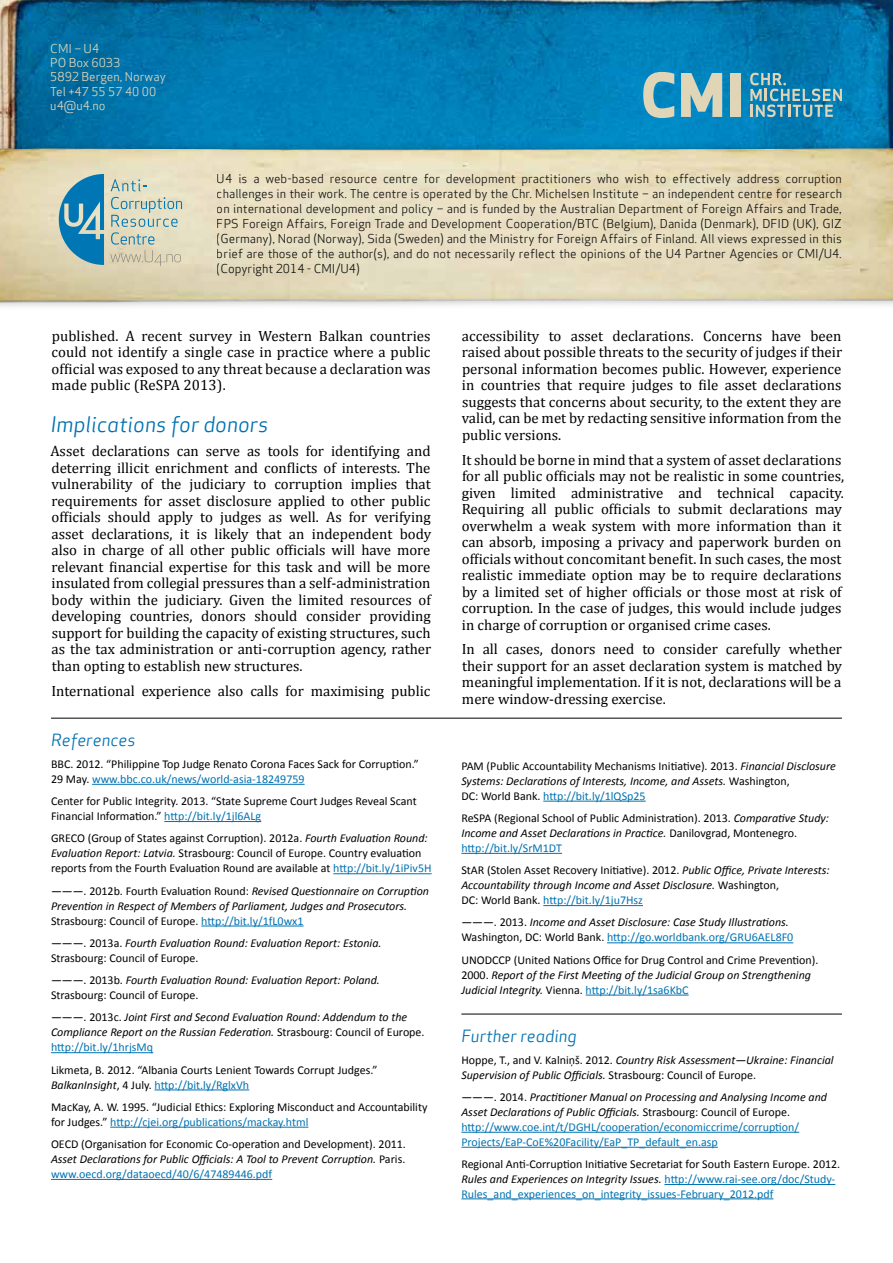
<style>
.page{position:relative;width:893px;height:1263px;background:#fff}
.page>*{position:absolute;margin:0;border:0;box-sizing:border-box;transform-origin:0 0}
.t1{font:21px "Apex Sans Book Italic T";color:#0072b1}
.t2{font:16.5px "Apex Sans Book Italic T";color:#0072b1}
.t3{font:14.85px/16.5px "Cambria";color:#000;text-align:justify}
.t4{font:12px/15px "Calibri";color:#000}
.t5{font:italic 12px/15px "Calibri";color:#000}
.t6{font:12px/15px "Apex Sans Book T";color:#000;text-align:justify}
.t7{font:12px/14.9px "Calibri";color:#0072b1}
.t8{font:12px/14.4px "Apex Sans Book T";color:#e0d5b7}
.s1{color:#0072b1}
.s2{font-style:italic}
.s3{font-style:normal}
.s4{font-style:normal;color:#0072b1}
.s5{color:#000}
.s6{font-style:italic;color:#000}
</style>
<div class="page">
<img style="left:0;top:0;width:893px;height:136px">
<img style="left:0;top:136px;width:893px;height:171px">
<img style="left:0;top:148px;width:893px;height:153px">
<svg style="left:59px;top:174px;width:45px;height:91px;background:#4e99b6"></svg>
<svg style="left:111px;top:179px;width:36px;height:12px"></svg>
<svg style="left:110px;top:197px;width:72px;height:69px;background:#cbcfbb"></svg>
<svg style="left:750px;top:73px;width:92px;height:44px;background:#4092b2"></svg>
<svg style="left:643px;top:72px;width:31px;height:46px"></svg>
<svg style="left:681px;top:73px;width:41px;height:44px;background:#a3bfb9"></svg>
<div style="left:730px;top:73px;width:10px;height:44px;background:#e0d5b7"></div>
<hr style="left:51px;top:718px;width:791px;height:1px;background:#000">
<hr style="left:92px;top:784px;width:213px;height:1px;background:#0072b1">
<hr style="left:164px;top:821px;width:97px;height:1px;background:#0072b1">
<hr style="left:333px;top:873px;width:99px;height:1px;background:#0072b1">
<hr style="left:201px;top:925px;width:103px;height:1px;background:#0072b1">
<hr style="left:51px;top:1052px;width:102px;height:1px;background:#0072b1">
<hr style="left:155px;top:1089px;width:94px;height:1px;background:#0072b1">
<hr style="left:110px;top:1127px;width:198px;height:1px;background:#0072b1">
<hr style="left:51px;top:1179px;width:221px;height:1px;background:#0072b1">
<hr style="left:543px;top:801px;width:103px;height:1px;background:#0072b1">
<hr style="left:461px;top:853px;width:101px;height:1px;background:#0072b1">
<hr style="left:543px;top:905px;width:100px;height:1px;background:#0072b1">
<hr style="left:607px;top:942px;width:186px;height:1px;background:#0072b1">
<hr style="left:586px;top:995px;width:103px;height:1px;background:#0072b1">
<hr style="left:461px;top:1132px;width:338px;height:1px;background:#0072b1">
<hr style="left:461px;top:1147px;width:257px;height:1px;background:#0072b1">
<hr style="left:664px;top:1184px;width:171px;height:1px;background:#0072b1">
<hr style="left:461px;top:1198px;width:312px;height:1px;background:#0072b1">
<hr style="left:461px;top:1014px;width:381px;height:1px;background:#000">
<p class="t8" style="left:50px;top:41px;width:117px">CMI – U4<br>PO Box 6033<br>5892 Bergen, Norway<br>Tel +47 55 57 40 00 u4@u4.no</p>
<p class="t6" style="left:217px;top:171px;width:627px">U4 is a web-based resource centre for development practitioners who wish to effectively address corruption challenges in their work. The centre is operated by the Chr. Michelsen Institute – an independent centre for research on international development and policy – and is funded by the Australian Department of Foreign Affairs and Trade, FPS Foreign Affairs, Foreign Trade and Development Cooperation/BTC (Belgium), Danida (Denmark), DFID (UK), GIZ (Germany), Norad (Norway), Sida (Sweden) and the Ministry for Foreign Affairs of Finland. All views expressed in this brief are those of the author(s), and do not necessarily reflect the opinions of the U4 Partner Agencies or CMI/U4. (Copyright 2014 - CMI/U4)</p>
<p class="t3" style="left:51px;top:327px;width:381px">published. A recent survey in Western Balkan countries could not identify a single case in practice where a public official was exposed to any threat because a declaration was made public (ReSPA 2013).</p>
<h1 class="t1" style="left:50px;top:410px;width:220px">Implications for donors</h1>
<p class="t3" style="left:50px;top:443px;width:382px">Asset declarations can serve as tools for identifying and deterring illicit enrichment and conflicts of interests. The vulnerability of the judiciary to corruption implies that requirements for asset disclosure applied to other public officials should apply to judges as well. As for verifying asset declarations, it is likely that an independent body also in charge of all other public officials will have more relevant financial expertise for this task and will be more insulated from collegial pressures than a self-administration body within the judiciary. Given the limited resources of developing countries, donors should consider providing support for building the capacity of existing structures, such as the tax administration or anti-corruption agency, rather than opting to establish new structures.</p>
<p class="t3" style="left:51px;top:682px;width:381px">International experience also calls for maximising public</p>
<p class="t2" style="left:51px;top:729px;width:86px">References</p>
<p class="t4" style="left:51px;top:756px;width:369px">BBC. 2012. “Philippine Top Judge Renato Corona Faces Sack for Corruption.”<br>29 May. <span class="s1">www.bbc.co.uk/news/world-asia-18249759</span></p>
<p class="t4" style="left:51px;top:794px;width:367px">Center for Public Integrity. 2013. “State Supreme Court Judges Reveal Scant<br>Financial Information.” <span class="s1">http://bit.ly/1jl6ALg</span></p>
<p class="t4" style="left:51px;top:831px;width:382px">GRECO (Group of States against Corruption). 2012a. <span class="s2">Fourth Evaluation Round:<br>Evaluation Report: Latvia.</span> Strasbourg: Council of Europe. Country evaluation reports from the Fourth Evaluation Round are available at <span class="s1">http://bit.ly/1iPiv5H</span></p>
<p class="t5" style="left:51px;top:883px;width:380px"><span class="s3">———. 2012b. Fourth Evaluation Round:</span> Revised Questionnaire on Corruption<br>Prevention in Respect of Members of Parliament, Judges and Prosecutors.<br><span class="s3">Strasbourg: Council of Europe.</span> <span class="s4">http://bit.ly/1fL0wx1</span></p>
<p class="t5" style="left:51px;top:935px;width:332px"><span class="s3">———. 2013a.</span> Fourth Evaluation Round: Evaluation Report: Estonia.<br><span class="s3">Strasbourg: Council of Europe.</span></p>
<p class="t5" style="left:51px;top:972px;width:330px"><span class="s3">———. 2013b.</span> Fourth Evaluation Round: Evaluation Report: Poland.<br><span class="s3">Strasbourg: Council of Europe.</span></p>
<p class="t5" style="left:51px;top:1009px;width:375px"><span class="s3">———. 2013c.</span> Joint First and Second Evaluation Round: Addendum to the<br>Compliance Report on the Russian Federation. <span class="s3">Strasbourg: Council of Europe. </span><span class="s4">http://bit.ly/1hrjsMq</span></p>
<p class="t4" style="left:51px;top:1062px;width:328px">Likmeta, B. 2012. “Albania Courts Lenient Towards Corrupt Judges.”<br><span class="s2">BalkanInsight</span>, 4 July. <span class="s1">http://bit.ly/RglxVh</span></p>
<p class="t4" style="left:51px;top:1099px;width:378px">MacKay, A. W. 1995. “Judicial Ethics: Exploring Misconduct and Accountability for Judges.” <span class="s1">http://cjei.org/publications/mackay.html</span></p>
<p class="t4" style="left:51px;top:1136px;width:356px;text-align:justify">OECD (Organisation for Economic Co-operation and Development). 2011.<br><span class="s2">Asset Declarations for Public Officials: A Tool to Prevent Corruption.</span> Paris. <span class="s1">www.oecd.org/dataoecd/40/6/47489446.pdf</span></p>
<p class="t3" style="left:462px;top:327px;width:382px">accessibility to asset declarations. Concerns have been raised about possible threats to the security of judges if their personal information becomes public. However, experience in countries that require judges to file asset declarations suggests that concerns about security, to the extent they are valid, can be met by redacting sensitive information from the public versions.</p>
<p class="t3" style="left:462px;top:451px;width:384px;text-align:left">It should be borne in mind that a system of asset declarations for all public officials may not be realistic in some countries, given limited administrative and technical capacity.<br>Requiring all public officials to submit declarations may overwhelm a weak system with more information than it can absorb, imposing a privacy and paperwork burden on officials without concomitant benefit. In such cases, the most realistic immediate option may be to require declarations by a limited set of higher officials or those most at risk of corruption. In the case of judges, this would include judges in charge of corruption or organised crime cases.</p>
<p class="t3" style="left:462px;top:641px;width:382px">In all cases, donors need to consider carefully whether their support for an asset declaration system is matched by meaningful implementation. If it is not, declarations will be a mere window-dressing exercise.</p>
<p class="t4" style="left:461px;top:758px;width:376px">PAM (Public Accountability Mechanisms Initiative). 2013. <span class="s2">Financial Disclosure<br>Systems: Declarations of Interests, Income, and Assets.</span> Washington,<br>DC: World Bank. <span class="s1">http://bit.ly/1lQSp25</span></p>
<p class="t4" style="left:461px;top:810px;width:369px">ReSPA (Regional School of Public Administration). 2013. <span class="s2">Comparative Study:<br>Income and Asset Declarations in Practice.</span> Danilovgrad, Montenegro. <span class="s1">http://bit.ly/SrM1DT</span></p>
<p class="t5" style="left:461px;top:862px;width:370px"><span class="s3">StAR (Stolen Asset Recovery Initiative). 2012.</span> Public Office, Private Interests:<br>Accountability through Income and Asset Disclosure. <span class="s3">Washington,<br>DC: World Bank.</span> <span class="s4">http://bit.ly/1ju7Hsz</span></p>
<p class="t5" style="left:461px;top:914px;width:333px"><span class="s3">———. 2013.</span> Income and Asset Disclosure: Case Study Illustrations.<br><span class="s3">Washington, DC: World Bank.</span> <span class="s4">http://go.worldbank.org/GRU6AEL8F0</span></p>
<p class="t5" style="left:461px;top:952px;width:359px"><span class="s3">UNODCCP (United Nations Office for Drug Control and Crime Prevention).<br>2000.</span> Report of the First Meeting of the Judicial Group on Strengthening<br>Judicial Integrity. <span class="s3">Vienna.</span> <span class="s4">http://bit.ly/1sa6KbC</span></p>
<p class="t2" style="left:461px;top:1025px;width:117px">Further reading</p>
<p class="t5" style="left:461px;top:1052px;width:374px"><span class="s3">Hoppe, T., and V. Kalniņš. 2012.</span> Country Risk Assessment—Ukraine: Financial<br>Supervision of Public Officials. <span class="s3">Strasbourg: Council of Europe.</span></p>
<p class="t7" style="left:461px;top:1090px;width:367px"><span class="s5">———. 2014.</span> <span class="s6">Practitioner Manual on Processing and Analysing Income and Asset Declarations of Public Officials.</span> <span class="s5">Strasbourg: Council of Europe. </span>http://www.coe.int/t/DGHL/cooperation/economiccrime/corruption/ Projects/EaP-CoE%20Facility/EaP_TP_default_en.asp</p>
<p class="t7" style="left:461px;top:1157px;width:380px"><span class="s5">Regional Anti-Corruption Initiative Secretariat for South Eastern Europe. 2012.<br></span><span class="s6">Rules and Experiences on Integrity Issues.</span> http://www.rai-see.org/doc/Study-<br>Rules_and_experiences_on_integrity_issues-February_2012.pdf</p>
</div>
